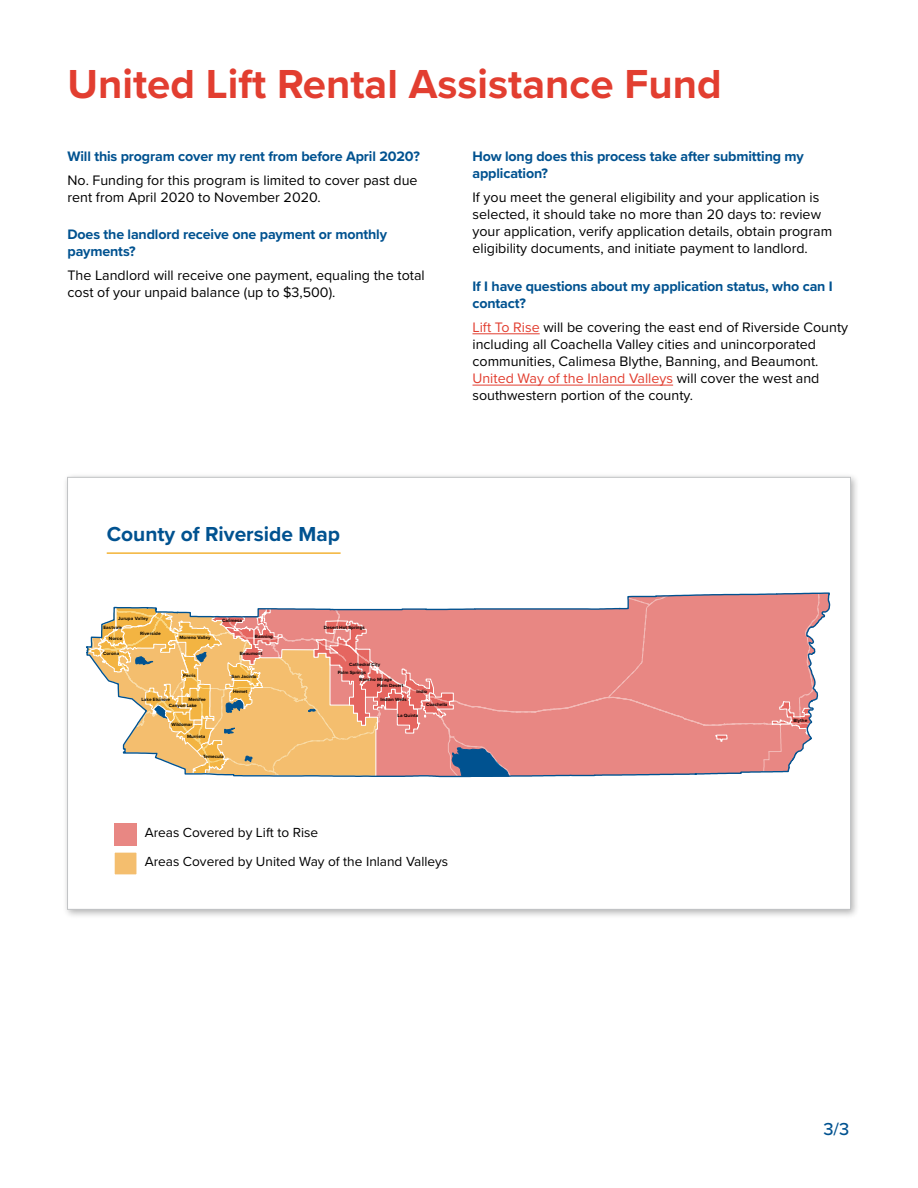
<style>
.page{position:relative;width:918px;height:1188px;background:#fff}
.page>*{position:absolute;margin:0;border:0;box-sizing:border-box;transform-origin:0 0}
.t1{font:700 42px "Proxima Nova";color:#e23e30}
.t2{font:700 24.6px "Proxima Nova";color:#005290}
.t3{font:700 21px "Proxima Nova";color:#005290}
.t4{font:500 18px "Proxima Nova";color:#005290}
.t5{font:14.25px/17.1px "Proxima Nova";color:#000}
.t6{font:700 14.25px/17.1px "Proxima Nova";letter-spacing:-.01em;color:#005290}
.t7{font:13.65px/29px "Proxima Nova";color:#000}
.t8{font:700 4.8px/8.2px "Proxima Nova";color:#000}
.s1{color:#e23e30}
</style>
<div class="page">
<hr style="left:472px;top:333px;width:68px;height:1px;background:#e23e30">
<hr style="left:472px;top:385px;width:201px;height:1px;background:#e23e30">
<div style="left:63px;top:473px;width:797px;height:446px;background:#000;opacity:.3"></div>
<div style="left:68px;top:477px;width:782px;height:432px;background:#fff"></div>
<svg style="left:86px;top:592px;width:745px;height:186px"></svg>
<div style="left:114px;top:823px;width:23px;height:23px;background:#e88783"></div>
<div style="left:114px;top:852px;width:23px;height:23px;background:#f4be6e"></div>
<div style="left:114px;top:852px;width:23px;height:23px;border:1px solid #fff"></div>
<hr style="left:107px;top:552px;width:234px;height:2px;background:#f3b336">
<h1 class="t1" style="left:68px;top:52px;width:656px">United Lift Rental Assistance Fund</h1>
<p class="t6" style="left:68px;top:147px;width:354px">Will this program cover my rent from before April 2020?</p>
<p class="t5" style="left:68px;top:171px;width:352px">No. Funding for this program is limited to cover past due rent from April 2020 to November 2020.</p>
<p class="t6" style="left:68px;top:226px;width:321px">Does the landlord receive one payment or monthly payments?</p>
<p class="t5" style="left:68px;top:266px;width:359px">The Landlord will receive one payment, equaling the total cost of your unpaid balance (up to $3,500).</p>
<p class="t6" style="left:472px;top:147px;width:333px">How long does this process take after submitting my application?</p>
<p class="t5" style="left:472px;top:188px;width:361px">If you meet the general eligibility and your application is selected, it should take no more than 20 days to: review your application, verify application details, obtain program eligibility documents, and initiate payment to landlord.</p>
<p class="t6" style="left:472px;top:277px;width:362px">If I have questions about my application status, who can I contact?</p>
<p class="t5" style="left:472px;top:318px;width:377px"><span class="s1">Lift To Rise</span> will be covering the east end of Riverside County including all Coachella Valley cities and unincorporated communities, Calimesa Blythe, Banning, and Beaumont.<br><span class="s1">United Way of the Inland Valleys</span> will cover the west and southwestern portion of the county.</p>
<h3 class="t3" style="left:107px;top:518px;width:235px">County of Riverside Map</h3>
<h2 class="t2" style="left:114px;top:522px;width:220px">County of Riverside</h2>
<p class="t8" style="left:118px;top:614px;width:32px">Jurupa Valley</p>
<p class="t8" style="left:103px;top:623px;width:20px">Eastvale</p>
<p class="t8" style="left:109px;top:634px;width:15px">Norco</p>
<p class="t8" style="left:103px;top:649px;width:18px">Corona</p>
<p class="t8" style="left:140px;top:629px;width:22px">Riverside</p>
<p class="t8" style="left:180px;top:633px;width:33px">Moreno Valley</p>
<p class="t8" style="left:183px;top:671px;width:14px">Perris</p>
<p class="t8" style="left:188px;top:696px;width:19px">Menifee</p>
<p class="t8" style="left:172px;top:720px;width:22px">Wildomar</p>
<p class="t8" style="left:187px;top:732px;width:20px">Murrieta</p>
<p class="t8" style="left:142px;top:696px;width:30px">Lake Elsinore</p>
<p class="t8" style="left:169px;top:701px;width:29px">Canyon Lake</p>
<p class="t8" style="left:222px;top:616px;width:21px">Calimesa</p>
<p class="t8" style="left:255px;top:632px;width:20px">Banning</p>
<p class="t8" style="left:240px;top:650px;width:24px">Beaumont</p>
<p class="t8" style="left:232px;top:673px;width:27px">San Jacinto</p>
<p class="t8" style="left:233px;top:687px;width:16px">Hemet</p>
<p class="t8" style="left:203px;top:752px;width:22px">Temecula</p>
<p class="t8" style="left:324px;top:623px;width:43px">Desert Hot Springs</p>
<p class="t8" style="left:338px;top:660px;width:44px;text-indent:11px">Cathedral City<br>Palm Springs</p>
<p class="t8" style="left:377px;top:676px;width:28px;line-height:6.3px;text-indent:-18px">Rancho Mirage<br>Palm Desert</p>
<p class="t8" style="left:381px;top:695px;width:28px">Indian Wells</p>
<p class="t8" style="left:398px;top:711px;width:22px">La Quinta</p>
<p class="t8" style="left:417px;top:687px;width:12px">Indio</p>
<p class="t8" style="left:426px;top:700px;width:23px">Coachella</p>
<p class="t7" style="left:145px;top:818px;width:305px">Areas Covered by Lift to Rise<br>Areas Covered by United Way of the Inland Valleys</p>
<p class="t8" style="left:793px;top:716px;width:15px">Blythe</p>
<p class="t4" style="left:823px;top:1115px;width:27px">3/3</p>
</div>
